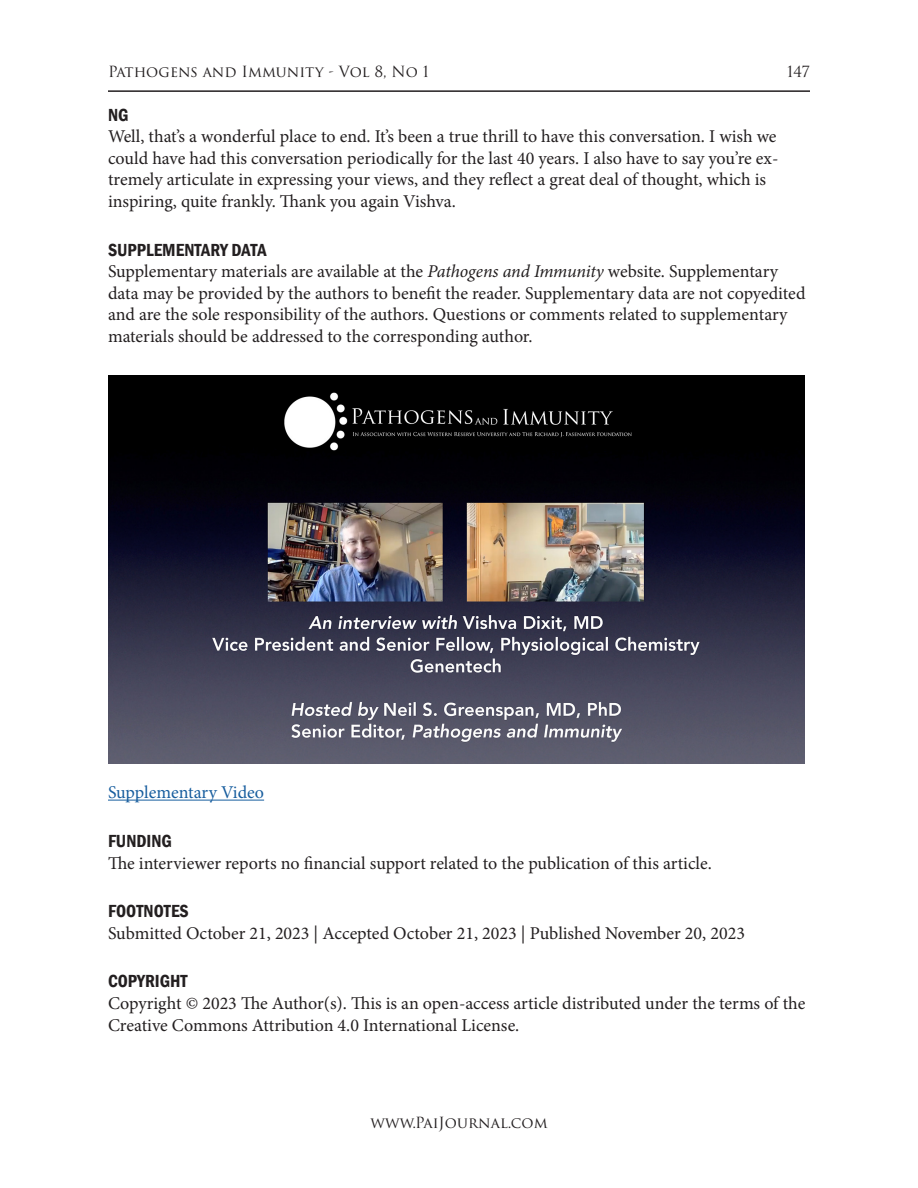
<style>
.page{position:relative;width:918px;height:1188px;background:#fff}
.page>*{position:absolute;margin:0;border:0;box-sizing:border-box;transform-origin:0 0}
.PAI_Body{font:18px/21.6px "Minion Pro";letter-spacing:-.005em;color:#231f20}
.PAI_Head_2{font:600 condensed 18px "Franklin Gothic";color:#231f20}
.PAI_Body-2{font:18px "Minion Pro";color:#175d9e}
.t1{font:15px "Trajan Pro 3";color:#231f20}
.s1{font-style:italic}
</style>
<div class="page">
<hr style="left:108px;top:90px;width:702px;height:2px;background:#231f20">
<hr style="left:108px;top:800px;width:156px;height:1px;background:#175d9e">
<img style="left:108px;top:375px;width:697px;height:388px">
<p class="t1" style="left:108px;top:61px;width:322px">Pathogens and Immunity - Vol 8, No 1</p>
<p class="t1" style="left:787px;top:61px;width:24px">147</p>
<p class="PAI_Head_2" style="left:108px;top:103px;width:22px">NG</p>
<p class="PAI_Body" style="left:108px;top:126px;width:672px">Well, that’s a wonderful place to end. It’s been a true thrill to have this conversation. I wish we could have had this conversation periodically for the last 40 years. I also have to say you’re ex&shy;tremely articulate in expressing your views, and they reflect a great deal of thought, which is inspiring, quite frankly. Thank you again Vishva.</p>
<p class="PAI_Head_2" style="left:108px;top:238px;width:160px">SUPPLEMENTARY DATA</p>
<p class="PAI_Body" style="left:108px;top:261px;width:699px">Supplementary materials are available at the <span class="s1">Pathogens and Immunity</span> website. Supplementary data may be provided by the authors to benefit the reader. Supplementary data are not copyedited and are the sole responsibility of the authors. Questions or comments related to supplementary materials should be addressed to the corresponding author.</p>
<p class="PAI_Body-2" style="left:108px;top:781px;width:158px">Supplementary Video</p>
<p class="PAI_Head_2" style="left:108px;top:829px;width:66px">FUNDING</p>
<p class="PAI_Body" style="left:108px;top:852px;width:605px">The interviewer reports no financial support related to the publication of this article.</p>
<p class="PAI_Head_2" style="left:108px;top:899px;width:82px">FOOTNOTES</p>
<p class="PAI_Body" style="left:108px;top:922px;width:639px">Submitted October 21, 2023 | Accepted October 21, 2023 | Published November 20, 2023</p>
<p class="PAI_Head_2" style="left:108px;top:969px;width:81px">COPYRIGHT</p>
<p class="PAI_Body" style="left:108px;top:992px;width:699px">Copyright © 2023 The Author(s). This is an open-access article distributed under the terms of the<br>Creative Commons Attribution 4.0 International License.</p>
<p class="t1" style="left:370px;top:1112px;width:179px">www.PaiJournal.com</p>
</div>
